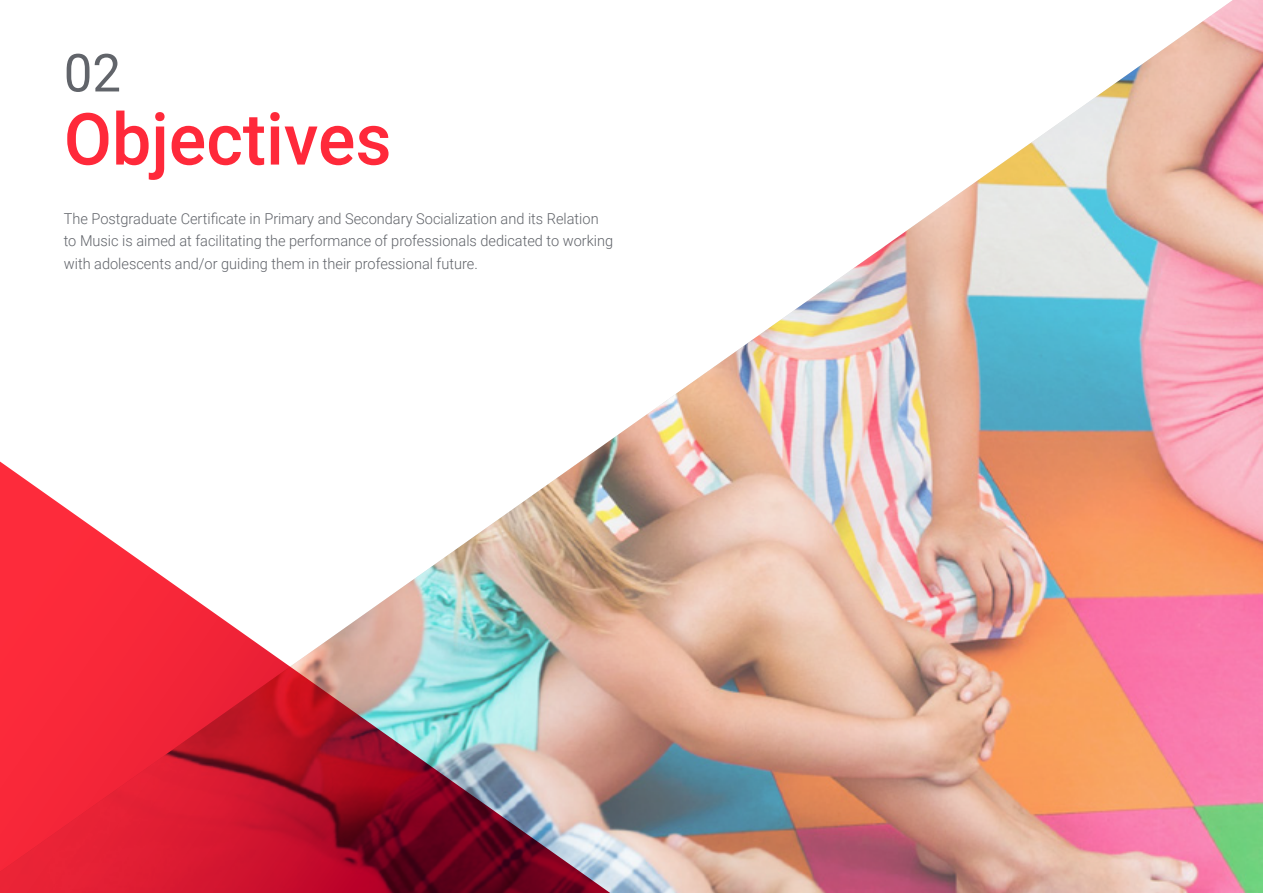
<style>
.page{position:relative;width:1263px;height:893px;background:#fff}
.page>*{position:absolute;margin:0;border:0;box-sizing:border-box;transform-origin:0 0}
.t1{font:500 72px "Roboto";color:#ff293a}
.t2{font:52.5px "Roboto";color:#61646a}
.t3{font:300 15px/22.5px "Roboto";color:#61646a}
</style>
<div class="page">
<img style="left:602px;top:0;width:661px;height:893px">
<img style="left:0;top:446px;width:640px;height:447px">
<h2 class="t2" style="left:64px;top:36px;width:59px">02</h2>
<h1 class="t1" style="left:64px;top:89px;width:329px">Objectives</h1>
<p class="t3" style="left:64px;top:207px;width:551px">The Postgraduate Certificate in Primary and Secondary Socialization and its Relation to Music is aimed at facilitating the performance of professionals dedicated to working with adolescents and/or guiding them in their professional future.</p>
</div>
